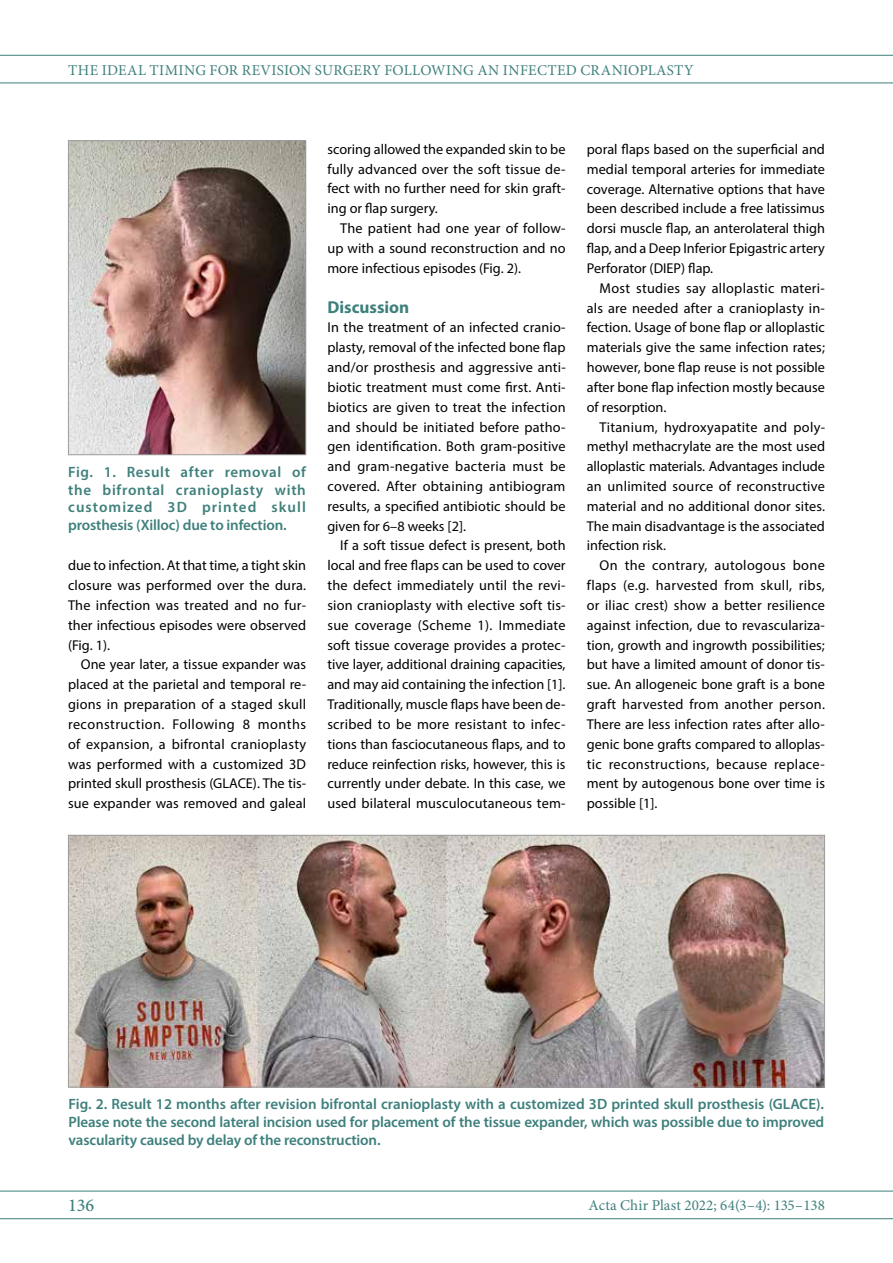
<style>
.page{position:relative;width:893px;height:1263px;background:#fff}
.page>*{position:absolute;margin:0;border:0;box-sizing:border-box;transform-origin:0 0}
.t1{font:500 18px "Minion Pro";color:#3e807c}
.t2{font:700 17.25px "Myriad Pro";color:#3e807c}
.t3{font:600 15px/17.7px "Myriad Pro";letter-spacing:-.01em;color:#3e807c;text-align:justify}
.t4{font:15px "Minion Pro";letter-spacing:.015em;color:#3e807c}
.t5{font:14.25px/19.8px "Myriad Pro";color:#000;text-align:justify}
</style>
<div class="page">
<hr style="left:0;top:55px;width:893px;height:1px;background:#3e807c">
<hr style="left:0;top:83px;width:893px;height:1px;background:#3e807c">
<hr style="left:0;top:1191px;width:893px;height:1px;background:#3e807c">
<hr style="left:0;top:1218px;width:893px;height:1px;background:#3e807c">
<img style="left:70px;top:142px;width:234px;height:311px">
<div style="left:68px;top:140px;width:238px;height:315px;border:1px solid #9d9d9c"></div>
<img style="left:70px;top:837px;width:753px;height:248px">
<div style="left:68px;top:835px;width:757px;height:252px;border:1px solid #9d9d9c"></div>
<p class="t4" style="left:68px;top:60px;width:11px">THE</p>
<p class="t4" style="left:102px;top:60px;width:10px">IDEA</p>
<p class="t4" style="left:138px;top:60px;width:113px">L TIMING FOR REVISI</p>
<p class="t4" style="left:289px;top:60px;width:55px">ON SURGERY</p>
<p class="t4" style="left:385px;top:60px;width:207px">FOLLOWING AN INFECTED CRA</p>
<p class="t4" style="left:612px;top:60px;width:81px">NIOPLASTY</p>
<p class="t3" style="left:68px;top:463px;width:239px">Fig. 1. Result after removal of the bifrontal cranioplasty with customized 3D printed skull prosthesis (Xilloc) due to infection.</p>
<p class="t5" style="left:68px;top:555px;width:240px">due to infection. At that time, a tight skin closure was performed over the dura.<br>The infection was treated and no fur&shy;ther infectious episodes were observed (Fig. 1).</p>
<p class="t5" style="left:68px;top:654px;width:240px;text-indent:13px">One year later, a tissue expander was placed at the parietal and temporal re&shy;gions in preparation of a staged skull reconstruction. Following 8 months of expansion, a bifrontal cranioplasty was performed with a customized 3D printed skull prosthesis (GLACE). The tis&shy;sue expander was removed and galeal</p>
<p class="t5" style="left:327px;top:139px;width:240px">scoring allowed the expanded skin to be fully advanced over the soft tissue de&shy;fect with no further need for skin graft&shy;ing or flap surgery.</p>
<p class="t5" style="left:327px;top:218px;width:240px;text-indent:13px">The patient had one year of follow&shy;up with a sound reconstruction and no more infectious episodes (Fig. 2).</p>
<p class="t2" style="left:327px;top:295px;width:83px">Discussion</p>
<p class="t5" style="left:327px;top:317px;width:240px">In the treatment of an infected cranio&shy;plasty, removal of the infected bone flap and/or prosthesis and aggressive anti&shy;biotic treatment must come first. Anti&shy;biotics are given to treat the infection and should be initiated before patho&shy;gen identification. Both gram-positive and gram-negative bacteria must be covered. After obtaining antibiogram results, a specified antibiotic should be given for 6–8 weeks [2].</p>
<p class="t5" style="left:327px;top:536px;width:240px;text-indent:13px">If a soft tissue defect is present, both local and free flaps can be used to cover the defect immediately until the revi&shy;sion cranioplasty with elective soft tis&shy;sue coverage (Scheme 1). Immediate soft tissue coverage provides a protec&shy;tive layer, additional draining capacities, and may aid containing the infection [1].<br>Traditionally, muscle flaps have been de&shy;scribed to be more resistant to infec&shy;tions than fasciocutaneous flaps, and to reduce reinfection risks, however, this is currently under debate. In this case, we used bilateral musculocutaneous tem-</p>
<p class="t5" style="left:587px;top:139px;width:240px">poral flaps based on the superficial and medial temporal arteries for immediate coverage. Alternative options that have been described include a free latissimus dorsi muscle flap, an anterolateral thigh flap, and a Deep Inferior Epigastric artery Perforator (DIEP) flap.</p>
<p class="t5" style="left:587px;top:278px;width:240px;text-indent:13px">Most studies say alloplastic materi&shy;als are needed after a cranioplasty in&shy;fection. Usage of bone flap or alloplastic materials give the same infection rates; however, bone flap reuse is not possible after bone flap infection mostly because of resorption.</p>
<p class="t5" style="left:587px;top:417px;width:240px;text-indent:13px">Titanium, hydroxyapatite and poly&shy;methyl methacrylate are the most used alloplastic materials. Advantages include an unlimited source of reconstructive material and no additional donor sites.<br>The main disadvantage is the associated infection risk.</p>
<p class="t5" style="left:587px;top:555px;width:240px;text-indent:13px">On the contrary, autologous bone flaps (e.g. harvested from skull, ribs, or iliac crest) show a better resilience against infection, due to revasculariza&shy;tion, growth and ingrowth possibilities; but have a limited amount of donor tis&shy;sue. An allogeneic bone graft is a bone graft harvested from another person.<br>There are less infection rates after allo&shy;genic bone grafts compared to alloplas&shy;tic reconstructions, because replace&shy;ment by autogenous bone over time is possible [1].</p>
<p class="t3" style="left:69px;top:1095px;width:757px">Fig. 2. Result 12 months after revision bifrontal cranioplasty with a customized 3D printed skull prosthesis (GLACE).<br>Please note the second lateral incision used for placement of the tissue expander, which was possible due to improved vascularity caused by delay of the reconstruction.</p>
<p class="t1" style="left:68px;top:1193px;width:28px">136</p>
<p class="t4" style="left:588px;top:1195px;width:238px">ACTA CHIR PLAST 2022; 64(3–4): 135–138</p>
</div>
